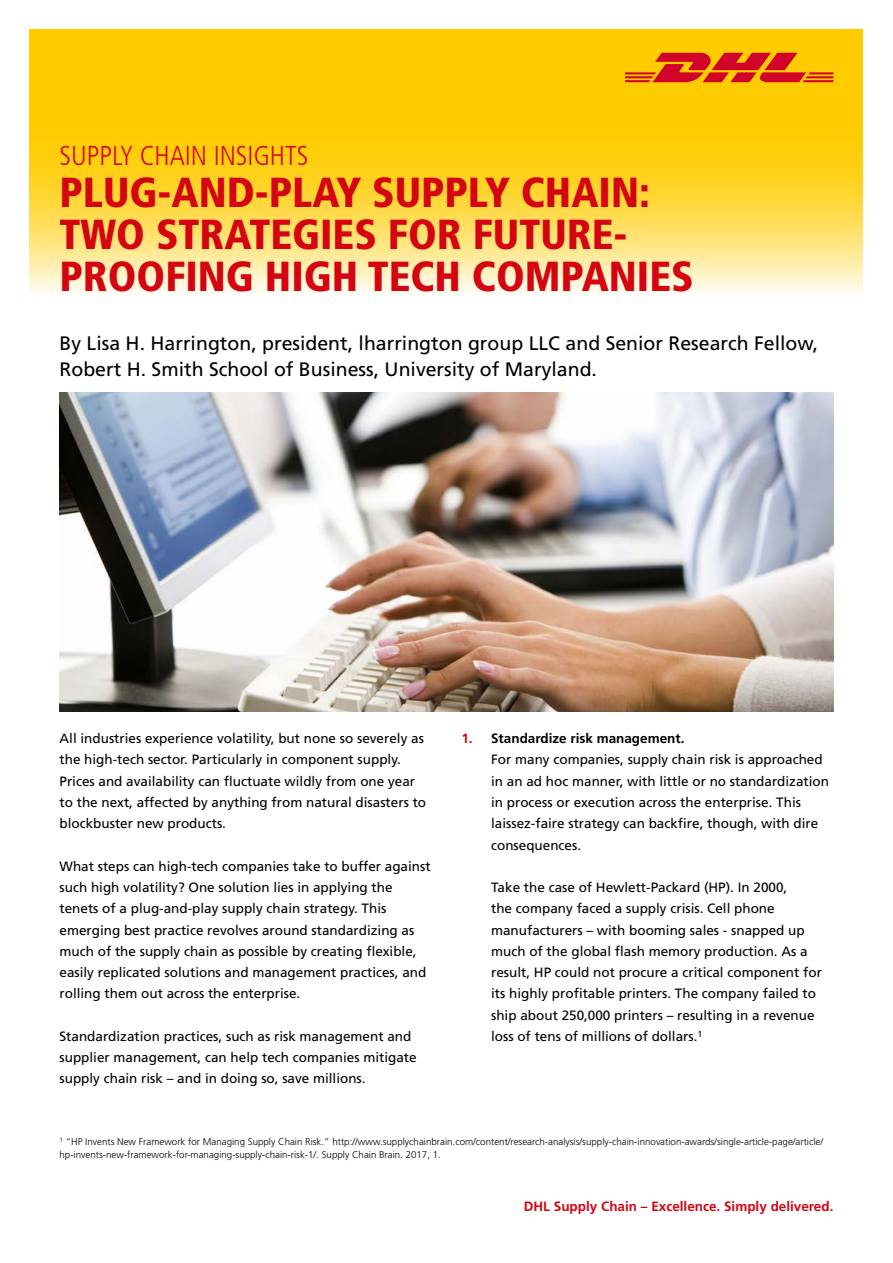
<style>
.page{position:relative;width:893px;height:1263px;background:#fff}
.page>*{position:absolute;margin:0;border:0;box-sizing:border-box;transform-origin:0 0}
.t1{font:900 condensed 42px/42px "Frutiger LT Std";color:#d40511}
.t2{font:300 condensed 27.3px "Frutiger LT Std";color:#d40511}
.t3{font:19.5px/26.5px "Frutiger LT Std";color:#000}
.t4{font:13.5px/21.3px "Frutiger LT Std";color:#000}
.t5{font:700 13.5px "Frutiger LT Std";color:#d40511}
.t6{font:300 9.75px/13.2px "Frutiger LT Std";color:#000}
.s1{font-weight:700;color:#d40511}
.s2{font-weight:700}
</style>
<div class="page">
<svg style="left:30px;top:97px;width:833px;height:196px;background:#ffda4a"></svg>
<div style="left:30px;top:30px;width:833px;height:67px;background:#fc0"></div>
<svg style="left:625px;top:53px;width:208px;height:29px"></svg>
<img style="left:60px;top:392px;width:773px;height:319px">
<h2 class="t2" style="left:60px;top:140px;width:250px">SUPPLY CHAIN INSIGHTS</h2>
<h1 class="t1" style="left:60px;top:171px;width:636px">PLUG-AND-PLAY SUPPLY CHAIN:<br>TWO STRATEGIES FOR FUTURE-<br>PROOFING HIGH TECH COMPANIES</h1>
<h3 class="t3" style="left:60px;top:330px;width:760px">By Lisa H. Harrington, president, lharrington group LLC and Senior Research Fellow,<br>Robert H. Smith School of Business, University of Maryland.</h3>
<p class="t4" style="left:60px;top:728px;width:368px">All industries experience volatility, but none so severely as the high-tech sector. Particularly in component supply.<br>Prices and availability can fluctuate wildly from one year to the next, affected by anything from natural disasters to blockbuster new products.</p>
<p class="t4" style="left:60px;top:855px;width:373px">What steps can high-tech companies take to buffer against such high volatility? One solution lies in applying the tenets of a plug-and-play supply chain strategy. This emerging best practice revolves around standardizing as much of the supply chain as possible by creating flexible, easily replicated solutions and management practices, and rolling them out across the enterprise.</p>
<p class="t4" style="left:60px;top:1025px;width:359px">Standardization practices, such as risk management and supplier management, can help tech companies mitigate supply chain risk – and in doing so, save millions.</p>
<p class="t4" style="left:491px;top:728px;width:339px;text-indent:-30px"><span class="s1">1.</span> <span class="s2">Standardize risk management.<br></span>For many companies, supply chain risk is approached in an ad hoc manner, with little or no standardization in process or execution across the enterprise. This laissez-faire strategy can backfire, though, with dire consequences.</p>
<p class="t4" style="left:491px;top:877px;width:332px">Take the case of Hewlett-Packard (HP). In 2000,<br>the company faced a supply crisis. Cell phone manufacturers – with booming sales - snapped up much of the global flash memory production. As a result, HP could not procure a critical component for its highly profitable printers. The company failed to ship about 250,000 printers – resulting in a revenue loss of tens of millions of dollars.<sup>1</sup></p>
<p class="t6" style="left:60px;top:1135px;width:765px"><sup>1</sup> “HP Invents New Framework for Managing Supply Chain Risk.” http://www.supplychainbrain.com/content/research-analysis/supply-chain-innovation-awards/single-article-page/article/ hp-invents-new-framework-for-managing-supply-chain-risk-1/. Supply Chain Brain. 2017, 1.</p>
<p class="t5" style="left:524px;top:1198px;width:311px">DHL Supply Chain – Excellence. Simply delivered.</p>
</div>
